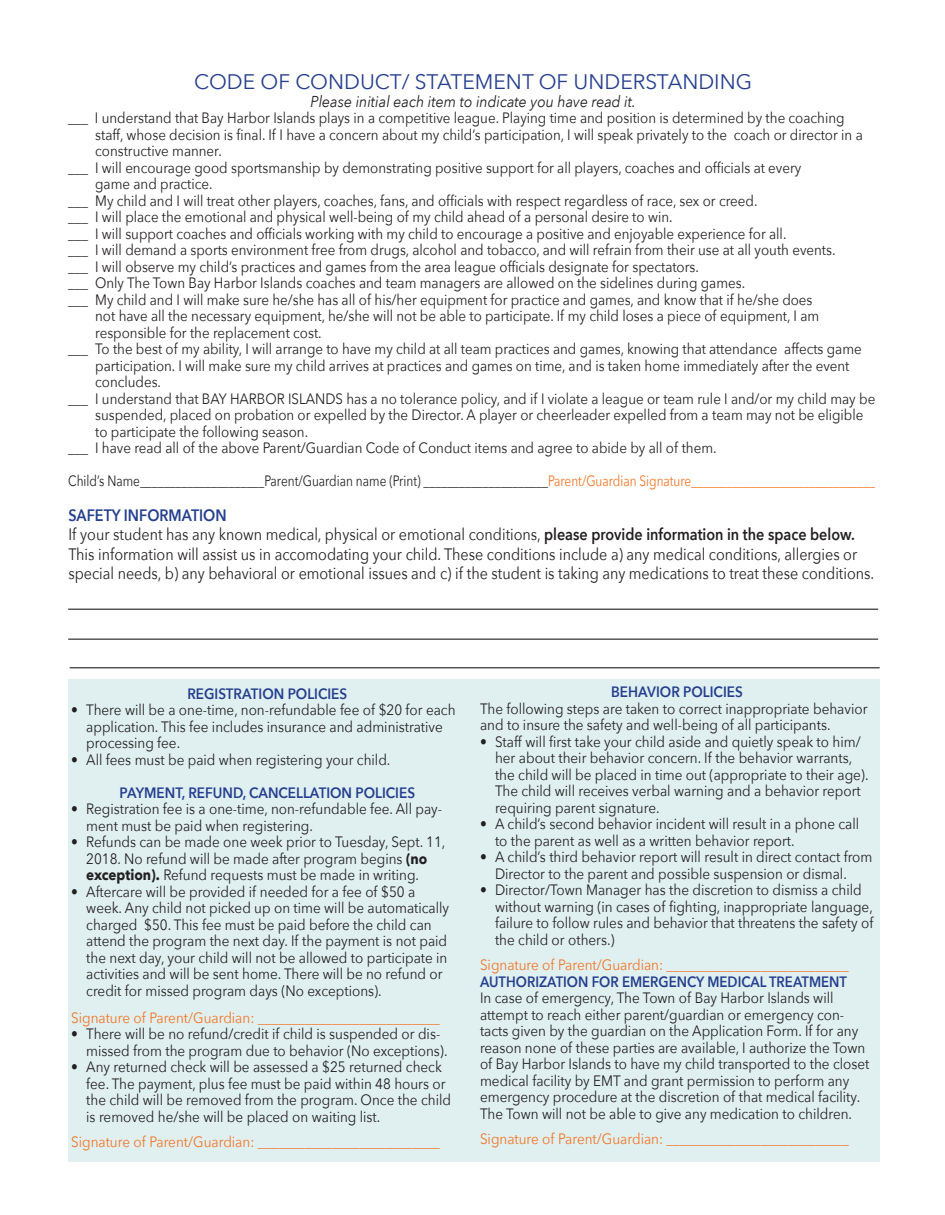
<style>
.page{position:relative;width:945px;height:1215px;background:#fff}
.page>*{position:absolute;margin:0;border:0;box-sizing:border-box;transform-origin:0 0}
.t1{font:21px "Avenir Next";color:#253f8e}
.t2{font:16.5px/19.5px "Avenir Next";color:#231f20;scale:.87 1}
.t3{font:600 16.5px "Avenir Next";color:#253f8e;scale:.87 1}
.t4{font:italic 15.75px "Avenir Next";color:#231f20;scale:.9 1}
.t5{font:15px/16.5px "Avenir Next";color:#231f20;scale:.9 1}
.t6{font:15px/16.5px "Avenir Next";color:#231f20;scale:.89 1}
.t7{font:15px "Avenir Next";color:#f47321;scale:.9 1}
.t8{font:15px "Avenir Next";color:#231f20;scale:.79 1}
.Paragraph_Style_1{font:600 15px "Avenir Next";color:#253f8e;scale:.9 1}
.Paragraph_Style_1-2{font:600 15px "Avenir Next";color:#253f8e;scale:.88 1}
.s1{color:#f47321}
.s2{font-weight:600}
.s3{font-weight:700}
</style>
<div class="page">
<div style="left:68px;top:679px;width:812px;height:483px;background:#e0f0f1"></div>
<hr style="left:68px;top:609px;width:810px;height:1px;background:#231f20">
<hr style="left:68px;top:639px;width:810px;height:1px;background:#231f20">
<hr style="left:70px;top:667px;width:810px;height:1px;background:#231f20">
<p class="t1" style="left:194px;top:64px;width:560px">CODE OF CONDUCT/ STATEMENT OF UNDERSTANDING</p>
<p class="t4" style="left:311px;top:88px;width:363px">Please initial each item to indicate you have read it.</p>
<p class="t6" style="left:95px;top:109px;width:864px;text-indent:-27px">___ I understand that Bay Harbor Islands plays in a competitive league. Playing time and position is determined by the coaching staff, whose decision is final. If I have a concern about my child’s participation, I will speak privately to the coach or director in a constructive manner.</p>
<p class="t6" style="left:95px;top:159px;width:795px;text-indent:-27px">___ I will encourage good sportsmanship by demonstrating positive support for all players, coaches and officials at every game and practice.</p>
<p class="t6" style="left:68px;top:192px;width:776px">___ My child and I will treat other players, coaches, fans, and officials with respect regardless of race, sex or creed.</p>
<p class="t6" style="left:68px;top:208px;width:681px">___ I will place the emotional and physical well-being of my child ahead of a personal desire to win.</p>
<p class="t6" style="left:68px;top:225px;width:809px">___ I will support coaches and officials working with my child to encourage a positive and enjoyable experience for all.</p>
<p class="t6" style="left:68px;top:241px;width:864px">___ I will demand a sports environment free from drugs, alcohol and tobacco, and will refrain from their use at all youth events.</p>
<p class="t6" style="left:68px;top:258px;width:710px">___ I will observe my child’s practices and games from the area league officials designate for spectators.</p>
<p class="t6" style="left:68px;top:274px;width:762px">___ Only The Town Bay Harbor Islands coaches and team managers are allowed on the sidelines during games.</p>
<p class="t6" style="left:95px;top:291px;width:815px;text-indent:-27px">___ My child and I will make sure he/she has all of his/her equipment for practice and games, and know that if he/she does not have all the necessary equipment, he/she will not be able to participate. If my child loses a piece of equipment, I am responsible for the replacement cost.</p>
<p class="t6" style="left:95px;top:340px;width:863px;text-indent:-27px">___ To the best of my ability, I will arrange to have my child at all team practices and games, knowing that attendance affects game participation. I will make sure my child arrives at practices and games on time, and is taken home immediately after the event concludes.</p>
<p class="t6" style="left:95px;top:390px;width:878px;text-indent:-27px">___ I understand that BAY HARBOR ISLANDS has a no tolerance policy, and if I violate a league or team rule I and/or my child may be suspended, placed on probation or expelled by the Director. A player or cheerleader expelled from a team may not be eligible to participate the following season.</p>
<p class="t6" style="left:68px;top:439px;width:730px">___ I have read all of the above Parent/Guardian Code of Conduct items and agree to abide by all of them.</p>
<p class="t8" style="left:68px;top:468px;width:1023px">Child’s Name_____________________Parent/Guardian name (Print) _____________________<span class="s1">Parent/Guardian Signature_______________________________</span></p>
<p class="t3" style="left:68px;top:501px;width:183px">SAFETY INFORMATION</p>
<p class="t2" style="left:68px;top:524px;width:928px">If your student has any known medical, physical or emotional conditions, <span class="s2">please provide information in the space below.<br></span>This information will assist us in accomodating your child. These conditions include a) any medical conditions, allergies or special needs, b) any behavioral or emotional issues and c) if the student is taking any medications to treat these conditions.</p>
<p class="Paragraph_Style_1" style="left:187px;top:681px;width:179px">REGISTRATION POLICIES</p>
<p class="t5" style="left:86px;top:701px;width:412px;text-indent:-15px">• There will be a one-time, non-refundable fee of $20 for each application. This fee includes insurance and administrative processing fee.</p>
<p class="t5" style="left:71px;top:751px;width:356px">• All fees must be paid when registering your child.</p>
<p class="Paragraph_Style_1" style="left:120px;top:780px;width:330px">PAYMENT, REFUND, CANCELLATION POLICIES</p>
<p class="t5" style="left:86px;top:800px;width:397px;text-indent:-15px">• Registration fee is a one-time, non-refundable fee. All pay&shy;ment must be paid when registering.</p>
<p class="t5" style="left:86px;top:833px;width:400px;text-indent:-15px">• Refunds can be made one week prior to Tuesday, Sept. 11,<br>2018. No refund will be made after program begins <span class="s3">(no exception).</span> Refund requests must be made in writing.</p>
<p class="t5" style="left:86px;top:883px;width:405px;text-indent:-15px">• Aftercare will be provided if needed for a fee of $50 a week. Any child not picked up on time will be automatically charged $50. This fee must be paid before the child can attend the program the next day. If the payment is not paid the next day, your child will not be allowed to participate in activities and will be sent home. There will be no refund or credit for missed program days (No exceptions).</p>
<p class="t7" style="left:71px;top:1005px;width:411px">Signature of Parent/Guardian: ___________________________</p>
<p class="t5" style="left:86px;top:1025px;width:403px;text-indent:-15px">• There will be no refund/credit if child is suspended or dis&shy;missed from the program due to behavior (No exceptions).</p>
<p class="t5" style="left:86px;top:1058px;width:407px;text-indent:-15px">• Any returned check will be assessed a $25 returned check fee. The payment, plus fee must be paid within 48 hours or the child will be removed from the program. Once the child is removed he/she will be placed on waiting list.</p>
<p class="t7" style="left:71px;top:1129px;width:411px">Signature of Parent/Guardian: ___________________________</p>
<p class="Paragraph_Style_1" style="left:611px;top:679px;width:148px">BEHAVIOR POLICIES</p>
<p class="t5" style="left:480px;top:700px;width:432px">The following steps are taken to correct inappropriate behavior and to insure the safety and well-being of all participants.</p>
<p class="t5" style="left:495px;top:733px;width:417px;text-indent:-15px">• Staff will first take your child aside and quietly speak to him/ her about their behavior concern. If the behavior warrants, the child will be placed in time out (appropriate to their age).<br>The child will receives verbal warning and a behavior report requiring parent signature.</p>
<p class="t5" style="left:495px;top:815px;width:406px;text-indent:-15px">• A child’s second behavior incident will result in a phone call to the parent as well as a written behavior report.</p>
<p class="t5" style="left:495px;top:848px;width:421px;text-indent:-15px">• A child’s third behavior report will result in direct contact from<br>Director to the parent and possible suspension or dismal.</p>
<p class="t5" style="left:495px;top:881px;width:422px;text-indent:-15px">• Director/Town Manager has the discretion to dismiss a child without warning (in cases of fighting, inappropriate language, failure to follow rules and behavior that threatens the safety of the child or others.)</p>
<p class="t7" style="left:480px;top:952px;width:411px">Signature of Parent/Guardian: ___________________________</p>
<p class="Paragraph_Style_1-2" style="left:480px;top:969px;width:419px">AUTHORIZATION FOR EMERGENCY MEDICAL TREATMENT</p>
<p class="t5" style="left:480px;top:989px;width:434px">In case of emergency, The Town of Bay Harbor Islands will attempt to reach either parent/guardian or emergency con&shy;tacts given by the guardian on the Application Form. If for any reason none of these parties are available, I authorize the Town of Bay Harbor Islands to have my child transported to the closet medical facility by EMT and grant permission to perform any emergency procedure at the discretion of that medical facility.<br>The Town will not be able to give any medication to children.</p>
<p class="t7" style="left:480px;top:1126px;width:411px">Signature of Parent/Guardian: ___________________________</p>
</div>
